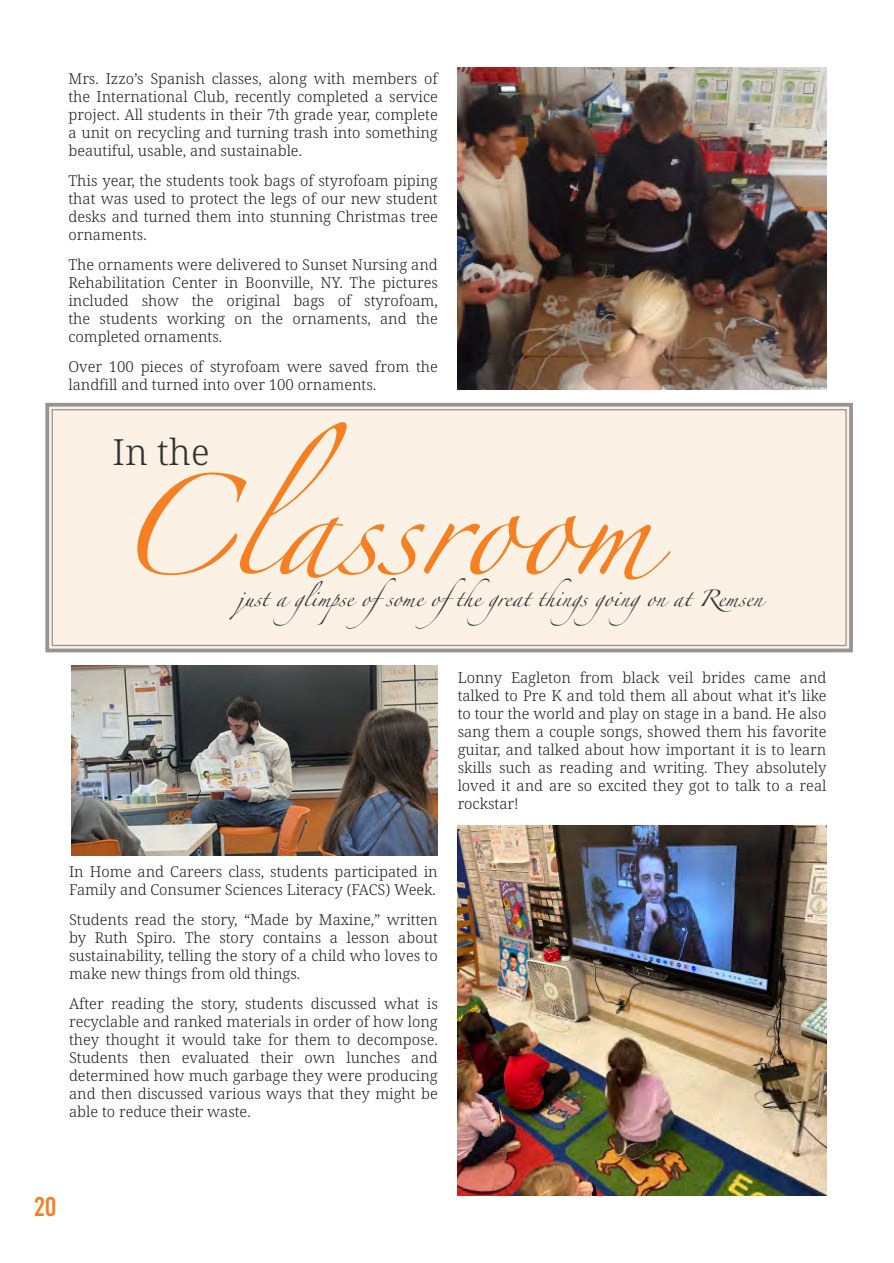
<style>
.page{position:relative;width:894px;height:1263px;background:#fff}
.page>*{position:absolute;margin:0;border:0;box-sizing:border-box;transform-origin:0 0}
.Body_02{font:90px "Zapfino";color:#f57f21}
.Body_02-2{font:300 36px "Noto Serif Georgian";color:#303232}
.Body_02-3{font:27px "Bebas Kai";color:#f57f21}
.Body_02-4{font:300 15px/18px "Noto Serif Georgian";color:#231f20;text-align:justify}
.Body_02-5{font:15px "Zapfino";color:#303232}
</style>
<div class="page">
<svg style="left:45px;top:402px;width:808px;height:251px;background:#f6ece1"></svg>
<img style="left:457px;top:826px;width:369px;height:369px">
<img style="left:71px;top:665px;width:366px;height:190px">
<img style="left:457px;top:68px;width:369px;height:321px">
<p class="Body_02-4" style="left:68px;top:69px;width:371px">Mrs. Izzo’s Spanish classes, along with members of the International Club, recently completed a service project. All students in their 7th grade year, complete a unit on recycling and turning trash into something beautiful, usable, and sustainable.</p>
<p class="Body_02-4" style="left:68px;top:171px;width:370px">This year, the students took bags of styrofoam piping that was used to protect the legs of our new student desks and turned them into stunning Christmas tree ornaments.</p>
<p class="Body_02-4" style="left:68px;top:255px;width:371px">The ornaments were delivered to Sunset Nursing and Rehabilitation Center in Boonville, NY. The pictures included show the original bags of styrofoam, the students working on the ornaments, and the completed ornaments.</p>
<p class="Body_02-4" style="left:68px;top:357px;width:371px">Over 100 pieces of styrofoam were saved from the landfill and turned into over 100 ornaments.</p>
<p class="Body_02" style="left:112px;top:489px;width:541px">Classroom</p>
<p class="Body_02-5" style="left:237px;top:592px;width:526px">just a glimpse ofsome ofthe great things goingon at Remsen</p>
<p class="Body_02-2" style="left:112px;top:428px;width:98px">In the</p>
<p class="Body_02-4" style="left:457px;top:668px;width:370px">Lonny Eagleton from black veil brides came and talked to Pre K and told them all about what it’s like to tour the world and play on stage in a band. He also sang them a couple songs, showed them his favorite guitar, and talked about how important it is to learn skills such as reading and writing. They absolutely loved it and are so excited they got to talk to a real rockstar!</p>
<p class="Body_02-4" style="left:69px;top:862px;width:370px">In Home and Careers class, students participated in<br>Family and Consumer Sciences Literacy (FACS) Week.</p>
<p class="Body_02-4" style="left:69px;top:910px;width:370px">Students read the story, “Made by Maxine,” written by Ruth Spiro. The story contains a lesson about sustainability, telling the story of a child who loves to make new things from old things.</p>
<p class="Body_02-4" style="left:69px;top:994px;width:370px">After reading the story, students discussed what is recyclable and ranked materials in order of how long they thought it would take for them to decompose.<br>Students then evaluated their own lunches and determined how much garbage they were producing and then discussed various ways that they might be able to reduce their waste.</p>
<p class="Body_02-3" style="left:34px;top:1191px;width:24px">20</p>
</div>
